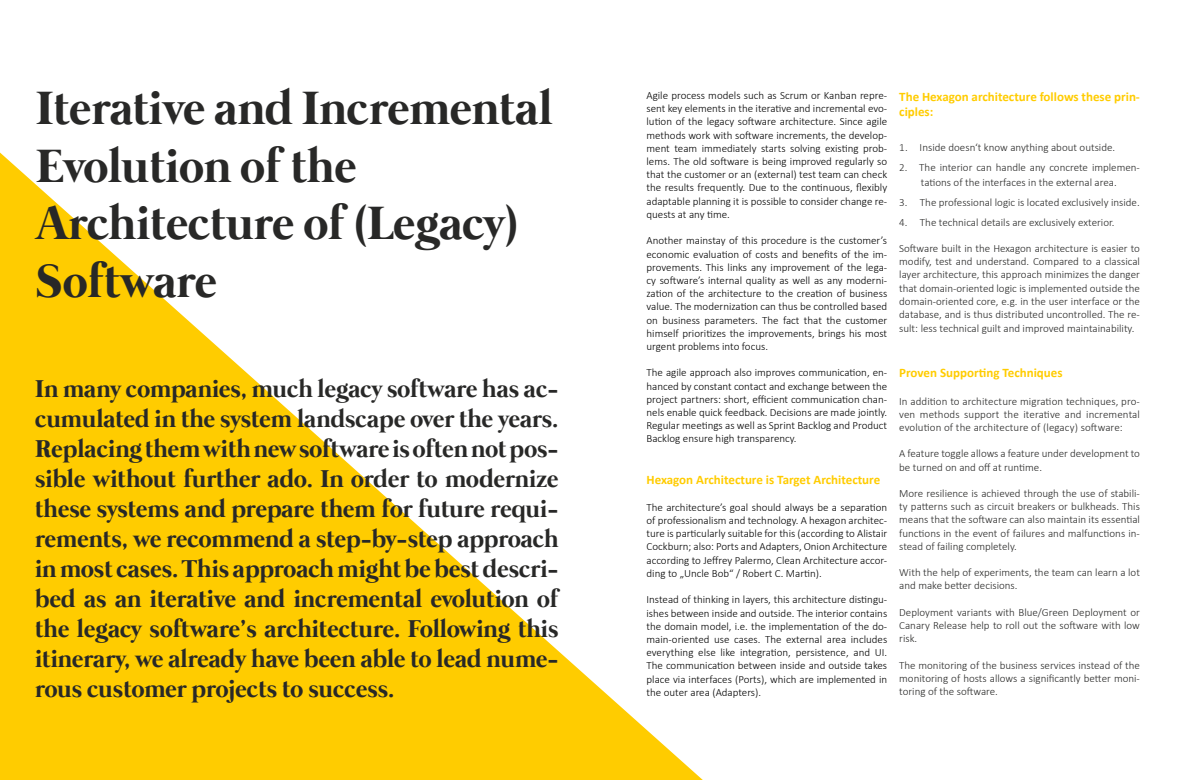
<style>
.page{position:relative;width:1191px;height:780px;background:#fff}
.page>*{position:absolute;margin:0;border:0;box-sizing:border-box;transform-origin:0 0}
.t1{font:700 48px/57.6px "Mermaid";color:#282827}
.t2{font:700 25px/30px "Mermaid";color:#282827;text-align:justify}
.t3{font:700 13px/15.6px "Calibri";color:#fc0}
.t4{font:300 11px/13.2px "Calibri";color:#000;text-align:justify}
.t5{font:300 11px/13.2px "Calibri";color:#282827;text-align:justify}
</style>
<div class="page">
<svg style="left:0;top:152px;width:703px;height:628px"></svg>
<h1 class="t1" style="left:36px;top:83px;width:518px">Iterative and Incremental<br>Evolution of the<br>Architecture of (Legacy)<br>Software</h1>
<p class="t2" style="left:35px;top:375px;width:525px">In many companies, much legacy software has ac&shy;cumulated in the system landscape over the years.<br>Replacing them with new software is often not pos&shy;sible without further ado. In order to modernize these systems and prepare them for future requi&shy;rements, we recommend a step-by-step approach in most cases. This approach might be best descri&shy;bed as an iterative and incremental evolution of the legacy software’s architecture. Following this itinerary, we already have been able to lead nume&shy;rous customer projects to success.</p>
<p class="t4" style="left:646px;top:88px;width:242px">Agile process models such as Scrum or Kanban repre&shy;sent key elements in the iterative and incremental evo&shy;lution of the legacy software architecture. Since agile methods work with software increments, the develop&shy;ment team immediately starts solving existing prob&shy;lems. The old software is being improved regularly so that the customer or an (external) test team can check the results frequently. Due to the continuous, flexibly adaptable planning it is possible to consider change re&shy;quests at any time.</p>
<p class="t4" style="left:646px;top:233px;width:242px">Another mainstay of this procedure is the customer’s economic evaluation of costs and benefits of the im&shy;provements. This links any improvement of the lega&shy;cy software’s internal quality as well as any moderni&shy;zation of the architecture to the creation of business value. The modernization can thus be controlled based on business parameters. The fact that the customer himself prioritizes the improvements, brings his most urgent problems into focus.</p>
<p class="t4" style="left:646px;top:365px;width:242px">The agile approach also improves communication, en&shy;hanced by constant contact and exchange between the project partners: short, efficient communication chan&shy;nels enable quick feedback. Decisions are made jointly.<br>Regular meetings as well as Sprint Backlog and Product Backlog ensure high transparency.</p>
<p class="t3" style="left:646px;top:472px;width:235px">Hexagon Architecture is Target Architecture</p>
<p class="t4" style="left:646px;top:500px;width:242px">The architecture’s goal should always be a separation of professionalism and technology. A hexagon architec&shy;ture is particularly suitable for this (according to Alistair Cockburn; also: Ports and Adapters, Onion Architecture according to Jeffrey Palermo, Clean Architecture accor&shy;ding to „Uncle Bob“ / Robert C. Martin).</p>
<p class="t4" style="left:646px;top:592px;width:242px">Instead of thinking in layers, this architecture distingu&shy;ishes between inside and outside. The interior contains the domain model, i.e. the implementation of the do&shy;main-oriented use cases. The external area includes everything else like integration, persistence, and UI.<br>The communication between inside and outside takes place via interfaces (Ports), which are implemented in the outer area (Adapters).</p>
<p class="t3" style="left:899px;top:88px;width:242px">The Hexagon architecture follows these prin&shy;ciples:</p>
<p class="t5" style="left:899px;top:140px;width:217px">1. Inside doesn‘t know anything about outside.</p>
<p class="t5" style="left:899px;top:159px;width:242px;line-height:15px;text-align:center">2. The interior can handle any concrete implemen&shy;tations of the interfaces in the external area.</p>
<p class="t5" style="left:899px;top:195px;width:242px">3. The professional logic is located exclusively inside.</p>
<p class="t5" style="left:899px;top:215px;width:217px">4. The technical details are exclusively exterior.</p>
<p class="t5" style="left:899px;top:241px;width:242px">Software built in the Hexagon architecture is easier to modify, test and understand. Compared to a classical layer architecture, this approach minimizes the danger that domain-oriented logic is implemented outside the domain-oriented core, e.g. in the user interface or the database, and is thus distributed uncontrolled. The re-</p>
<p class="t5" style="left:899px;top:321px;width:237px">sult: less technical guilt and improved maintainability.</p>
<p class="t3" style="left:899px;top:365px;width:165px">Proven Supporting Techniques</p>
<p class="t5" style="left:899px;top:393px;width:242px">In addition to architecture migration techniques, pro&shy;ven methods support the iterative and incremental evolution of the architecture of (legacy) software:</p>
<p class="t5" style="left:899px;top:446px;width:242px">A feature toggle allows a feature under development to be turned on and off at runtime.</p>
<p class="t5" style="left:899px;top:486px;width:242px">More resilience is achieved through the use of stabili&shy;ty patterns such as circuit breakers or bulkheads. This means that the software can also maintain its essential functions in the event of failures and malfunctions in&shy;stead of failing completely.</p>
<p class="t5" style="left:899px;top:565px;width:242px">With the help of experiments, the team can learn a lot and make better decisions.</p>
<p class="t5" style="left:899px;top:605px;width:242px">Deployment variants with Blue/Green Deployment or Canary Release help to roll out the software with low risk.</p>
<p class="t5" style="left:899px;top:657px;width:242px">The monitoring of the business services instead of the monitoring of hosts allows a significantly better moni&shy;toring of the software.</p>
</div>
